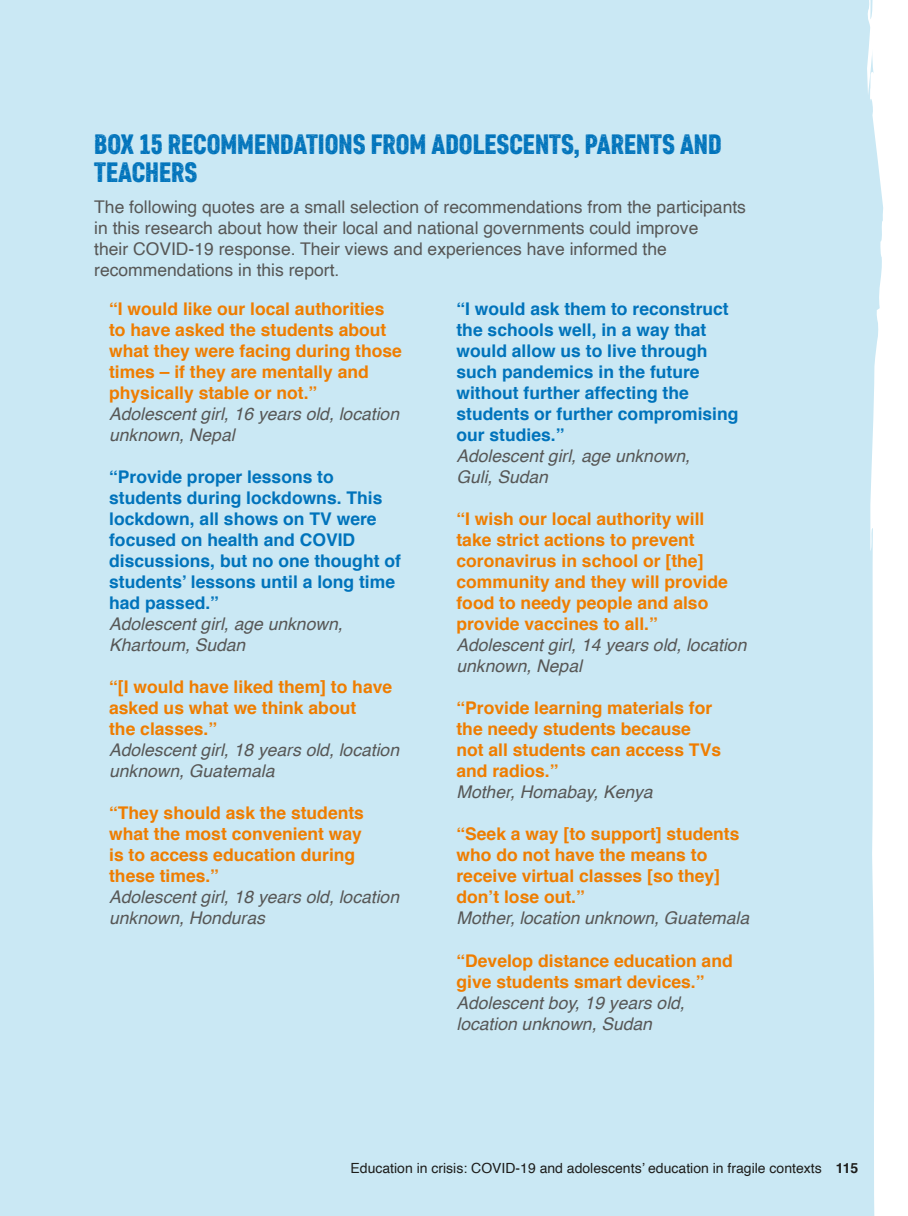
<style>
.page{position:relative;width:908px;height:1216px;background:#fff}
.page>*{position:absolute;margin:0;border:0;box-sizing:border-box;transform-origin:0 0}
.Box_Headline{font:28px/28px "Core Paint B3";color:#0073bb}
.t1{font:700 17.5px/21px "Helvetica";color:#ef7d00}
.Quote_Name{font:italic 17.5px/21px "Helvetica";color:#575756}
.t2{font:700 17.5px/21px "Helvetica";color:#0073bb}
.Box_Body{font:17.5px/21px "Helvetica";color:#575756}
.t3{font:14px "Helvetica";color:#1d1d1b}
.s1{font-weight:700}
</style>
<div class="page">
<div style="left:0;top:0;width:883px;height:1215px;background:#cae8f4"></div>
<p class="Box_Headline" style="left:94px;top:131px;width:629px">BOX 15 RECOMMENDATIONS FROM ADOLESCENTS, PARENTS AND<br>TEACHERS</p>
<p class="Box_Body" style="left:94px;top:197px;width:653px">The following quotes are a small selection of recommendations from the participants in this research about how their local and national governments could improve<br>their COVID-19 response. Their views and experiences have informed the recommendations in this report.</p>
<p class="t1" style="left:109px;top:299px;width:294px">“I would like our local authorities to have asked the students about what they were facing during those times – if they are mentally and physically stable or not.”</p>
<p class="Quote_Name" style="left:109px;top:404px;width:291px">Adolescent girl, 16 years old, location unknown, Nepal</p>
<p class="t2" style="left:109px;top:467px;width:293px">“Provide proper lessons to students during lockdowns. This lockdown, all shows on TV were focused on health and COVID discussions, but no one thought of students’ lessons until a long time had passed.”</p>
<p class="Quote_Name" style="left:109px;top:614px;width:235px">Adolescent girl, age unknown,<br>Khartoum, Sudan</p>
<p class="t1" style="left:109px;top:677px;width:284px">“[I would have liked them] to have asked us what we think about<br>the classes.”</p>
<p class="Quote_Name" style="left:109px;top:740px;width:291px">Adolescent girl, 18 years old, location unknown, Guatemala</p>
<p class="t1" style="left:109px;top:803px;width:256px">“They should ask the students what the most convenient way is to access education during these times.”</p>
<p class="Quote_Name" style="left:109px;top:887px;width:291px">Adolescent girl, 18 years old, location unknown, Honduras</p>
<p class="t2" style="left:456px;top:299px;width:283px">“I would ask them to reconstruct the schools well, in a way that would allow us to live through such pandemics in the future without further affecting the students or further compromising our studies.”</p>
<p class="Quote_Name" style="left:456px;top:446px;width:235px">Adolescent girl, age unknown,<br>Guli, Sudan</p>
<p class="t1" style="left:456px;top:509px;width:273px">“I wish our local authority will take strict actions to prevent coronavirus in school or [the] community and they will provide food to needy people and also provide vaccines to all.”</p>
<p class="Quote_Name" style="left:456px;top:635px;width:291px">Adolescent girl, 14 years old, location unknown, Nepal</p>
<p class="t1" style="left:456px;top:698px;width:266px">“Provide learning materials for the needy students because not all students can access TVs and radios.”</p>
<p class="Quote_Name" style="left:456px;top:782px;width:198px">Mother, Homabay, Kenya</p>
<p class="t1" style="left:456px;top:824px;width:284px">“Seek a way [to support] students who do not have the means to receive virtual classes [so they] don’t lose out.”</p>
<p class="Quote_Name" style="left:456px;top:908px;width:294px">Mother, location unknown, Guatemala</p>
<p class="t1" style="left:456px;top:950px;width:278px">“Develop distance education and give students smart devices.”</p>
<p class="Quote_Name" style="left:456px;top:992px;width:230px">Adolescent boy, 19 years old, location unknown, Sudan</p>
<p class="t3" style="left:351px;top:1157px;width:509px">Education in crisis: COVID-19 and adolescents’ education in fragile contexts <span class="s1">115</span></p>
</div>
